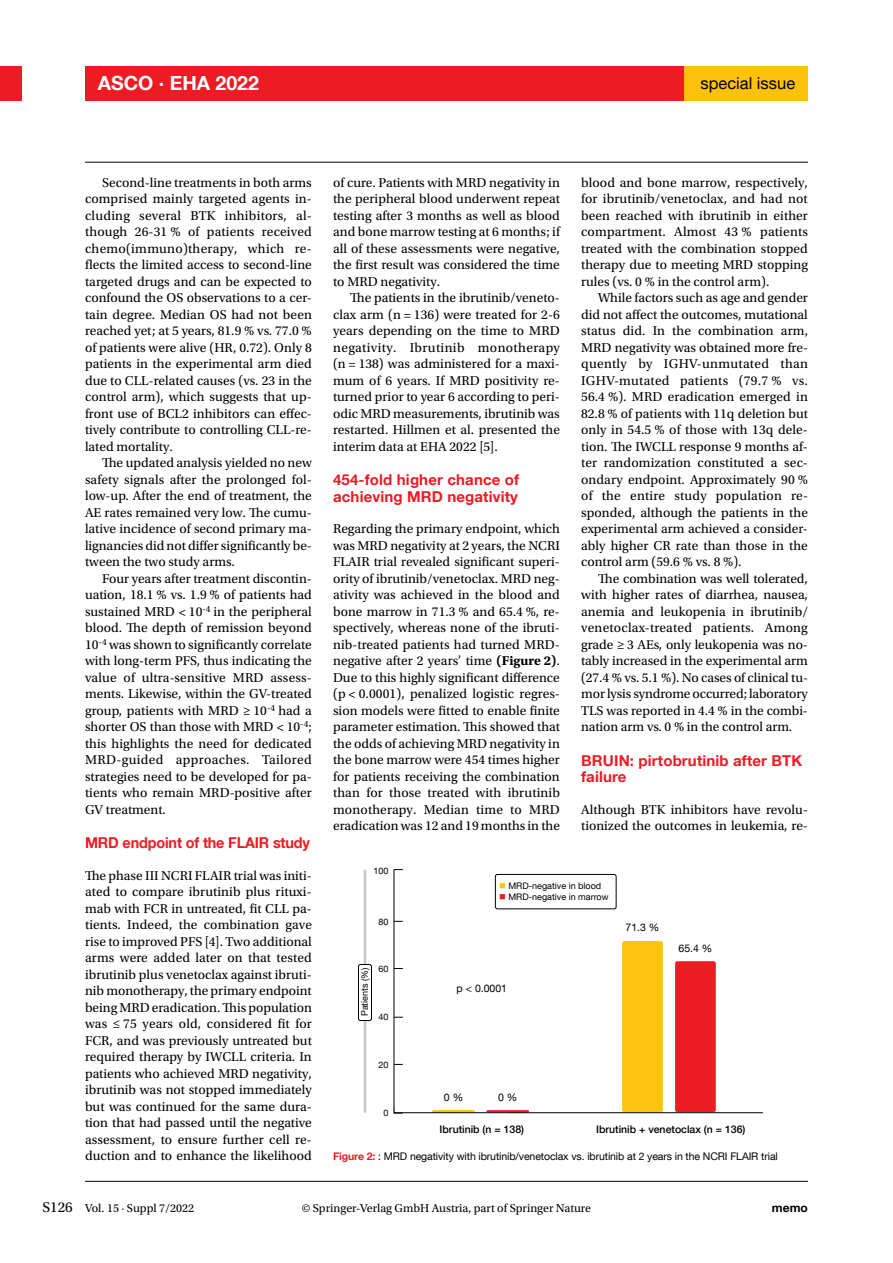
<style>
.page{position:relative;width:893px;height:1263px;background:#fff}
.page>*{position:absolute;margin:0;border:0;box-sizing:border-box;transform-origin:0 0}
.t1{font:700 19.5px "Helvetica Neue LT Com";color:#fff}
.t2{font:16.5px "Helvetica Neue LT Com Roman 2";color:#000}
.t3{font:700 15px/16.5px "Helvetica Neue LT Com";letter-spacing:.01em;color:#ed1b23}
.t4{font:700 15px "Helvetica Neue LT Com";letter-spacing:-.01em;color:#ed1b23;scale:.96 1}
.t5{font:13.5px/16.5px "Utopia Std";color:#000;text-align:justify}
.t6{font:12px "Utopia Std Regular 2";color:#000}
.t7{font:12px "Utopia Std";color:#000}
.t8{font:700 12px "Helvetica Neue LT Com";color:#000}
.t9{font:10.5px "Helvetica Neue LT Com";letter-spacing:-.01em;color:#000}
.t10{font:500 10.5px "Helvetica Neue LT Com";color:#000}
.t11{font:10.5px "Helvetica Neue LT Com Roman 2";color:#000}
.t12{font:9px "Helvetica Neue LT Com Roman 2";color:#000}
.s1{font-weight:700}
.s2{color:#ffc20e}
.s3{color:#ed1d24}
.s4{font-weight:700;color:#ed1b23}
.s5{font-size:15px}
</style>
<div class="page">
<div style="left:0;top:66px;width:21px;height:34px;background:#ed1b23"></div>
<div style="left:85px;top:66px;width:723px;height:34px;background:#ed1b23"></div>
<hr style="left:85px;top:162px;width:723px;height:1px;background:#000">
<hr style="left:85px;top:1181px;width:723px;height:1px;background:#000">
<div style="left:685px;top:66px;width:123px;height:34px;background:#ffc20c"></div>
<hr style="left:364px;top:869px;width:2px;height:243px;background:#c7c8ca">
<div style="left:358px;top:964px;width:13px;height:56px;background:#fff;border-radius:2px"></div>
<div style="left:358px;top:964px;width:14px;height:57px;border:1px solid #000;border-radius:2px"></div>
<hr style="left:394px;top:869px;width:1px;height:244px;background:#000">
<svg style="left:394px;top:1107px;width:9px;height:7px"></svg>
<svg style="left:432px;top:1110px;width:43px;height:2px"></svg>
<div style="left:675px;top:961px;width:41px;height:151px;background:#ed1d24;border-radius:2px"></div>
<svg style="left:486px;top:1110px;width:43px;height:2px"></svg>
<div style="left:622px;top:941px;width:41px;height:171px;background:#ffc20e;border-radius:2px"></div>
<div style="left:495px;top:874px;width:121px;height:35px;border:1px solid #000;border-radius:2px"></div>
<hr style="left:394px;top:1112px;width:369px;height:1px;background:#000">
<h1 class="t1" style="left:98px;top:71px;width:163px">ASCO · EHA 2022</h1>
<p class="t2" style="left:700px;top:73px;width:96px">special issue</p>
<p class="t5" style="left:85px;top:174px;width:228px;text-indent:17px">Second-line treatments in both arms comprised mainly targeted agents in&shy;cluding several BTK inhibitors, al&shy;though 26-31 % of patients received chemo(immuno)therapy, which re&shy;flects the limited access to second-line targeted drugs and can be expected to confound the OS observations to a cer&shy;tain degree. Median OS had not been reached yet; at 5 years, 81.9 % vs. 77.0 % of patients were alive (HR, 0.72). Only 8 patients in the experimental arm died due to CLL-related causes (vs. 23 in the control arm), which suggests that up&shy;front use of BCL2 inhibitors can effec&shy;tively contribute to controlling CLL-re&shy;lated mortality.</p>
<p class="t5" style="left:85px;top:455px;width:228px;text-indent:17px">The updated analysis yielded no new safety signals after the prolonged fol&shy;low-up. After the end of treatment, the AE rates remained very low. The cumu&shy;lative incidence of second primary ma&shy;lignancies did not differ significantly be&shy;tween the two study arms.</p>
<p class="t5" style="left:85px;top:570px;width:228px;text-indent:17px">Four years after treatment discontin&shy;uation, 18.1 % vs. 1.9 % of patients had sustained MRD &lt; 10<sup>-4</sup> in the peripheral blood. The depth of remission beyond 10<sup>-4</sup> was shown to significantly correlate with long-term PFS, thus indicating the value of ultra-sensitive MRD assess&shy;ments. Likewise, within the GV-treated group, patients with MRD ≥ 10<sup>-4</sup> had a shorter OS than those with MRD &lt; 10<sup>-4</sup>; this highlights the need for dedicated MRD-guided approaches. Tailored strategies need to be developed for pa&shy;tients who remain MRD-positive after GV treatment.</p>
<p class="t4" style="left:85px;top:833px;width:236px">MRD endpoint of the FLAIR study</p>
<p class="t5" style="left:85px;top:867px;width:228px">The phase III NCRI FLAIR trial was initi&shy;ated to compare ibrutinib plus rituxi&shy;mab with FCR in untreated, fit CLL pa&shy;tients. Indeed, the combination gave rise to improved PFS [4]. Two additional arms were added later on that tested ibrutinib plus venetoclax against ibruti&shy;nib monotherapy, the primary endpoint being MRD eradication. This population was ≤ 75 years old, considered fit for FCR, and was previously untreated but required therapy by IWCLL criteria. In patients who achieved MRD negativity, ibrutinib was not stopped immediately but was continued for the same dura&shy;tion that had passed until the negative assessment, to ensure further cell re&shy;duction and to enhance the likelihood</p>
<p class="t5" style="left:333px;top:174px;width:228px">of cure. Patients with MRD negativity in the peripheral blood underwent repeat testing after 3 months as well as blood and bone marrow testing at 6 months; if all of these assessments were negative, the first result was considered the time to MRD negativity.</p>
<p class="t5" style="left:333px;top:290px;width:228px;text-indent:17px">The patients in the ibrutinib/veneto&shy;clax arm (n = 136) were treated for 2-6 years depending on the time to MRD negativity. Ibrutinib monotherapy (n = 138) was administered for a maxi&shy;mum of 6 years. If MRD positivity re&shy;turned prior to year 6 according to peri&shy;odic MRD measurements, ibrutinib was restarted. Hillmen et al. presented the interim data at EHA 2022 [5].</p>
<p class="t3" style="left:333px;top:471px;width:188px">454-fold higher chance of achieving MRD negativity</p>
<p class="t5" style="left:333px;top:521px;width:228px">Regarding the primary endpoint, which was MRD negativity at 2 years, the NCRI FLAIR trial revealed significant superi&shy;ority of ibrutinib/venetoclax. MRD neg&shy;ativity was achieved in the blood and bone marrow in 71.3 % and 65.4 %, re&shy;spectively, whereas none of the ibruti&shy;nib-treated patients had turned MRD&shy;negative after 2 years’ time <span class="s1">(Figure 2)</span>.<br>Due to this highly significant difference (p &lt; 0.0001), penalized logistic regres&shy;sion models were fitted to enable finite parameter estimation. This showed that the odds of achieving MRD negativity in the bone marrow were 454 times higher for patients receiving the combination than for those treated with ibrutinib monotherapy. Median time to MRD eradication was 12 and 19 months in the</p>
<p class="t12" style="left:373px;top:865px;width:17px">100</p>
<p class="t5" style="left:581px;top:174px;width:228px">blood and bone marrow, respectively, for ibrutinib/venetoclax, and had not been reached with ibrutinib in either compartment. Almost 43 % patients treated with the combination stopped therapy due to meeting MRD stopping rules (vs. 0 % in the control arm).</p>
<p class="t5" style="left:581px;top:290px;width:228px;text-indent:17px">While factors such as age and gender did not affect the outcomes, mutational status did. In the combination arm, MRD negativity was obtained more fre&shy;quently by IGHV-unmutated than IGHV-mutated patients (79.7 % vs.<br>56.4 %). MRD eradication emerged in 82.8 % of patients with 11q deletion but only in 54.5 % of those with 13q dele&shy;tion. The IWCLL response 9 months af&shy;ter randomization constituted a sec&shy;ondary endpoint. Approximately 90 % of the entire study population re&shy;sponded, although the patients in the experimental arm achieved a consider&shy;ably higher CR rate than those in the control arm (59.6 % vs. 8 %).</p>
<p class="t5" style="left:581px;top:570px;width:228px;text-align:left;text-indent:17px">The combination was well tolerated, with higher rates of diarrhea, nausea, anemia and leukopenia in ibrutinib/ venetoclax-treated patients. Among grade ≥ 3 AEs, only leukopenia was no&shy;tably increased in the experimental arm (27.4 % vs. 5.1 %). No cases of clinical tu&shy;mor lysis syndrome occurred; laboratory TLS was reported in 4.4 % in the combi&shy;nation arm vs. 0 % in the control arm.</p>
<p class="t3" style="left:581px;top:752px;width:223px">BRUIN: pirtobrutinib after BTK failure</p>
<p class="t5" style="left:581px;top:801px;width:228px">Although BTK inhibitors have revolu&shy;tionized the outcomes in leukemia, re-</p>
<p class="t12" style="left:378px;top:916px;width:12px">80</p>
<p class="t12" style="left:359px;top:1016px;width:50px;rotate:-90deg">Patients (%)</p>
<p class="t12" style="left:378px;top:963px;width:12px">60</p>
<p class="t12" style="left:378px;top:1012px;width:12px">40</p>
<p class="t12" style="left:378px;top:1059px;width:12px">20</p>
<p class="t12" style="left:383px;top:1107px;width:7px">0</p>
<p class="t12" style="left:499px;top:881px;width:104px"><span class="s2">■</span> MRD-negative in blood</p>
<p class="t12" style="left:499px;top:891px;width:111px"><span class="s3">■</span> MRD-negative in marrow</p>
<p class="t11" style="left:626px;top:921px;width:35px">71.3 %</p>
<p class="t11" style="left:457px;top:982px;width:52px">p &lt; 0.0001</p>
<p class="t11" style="left:678px;top:942px;width:35px">65.4 %</p>
<p class="t11" style="left:444px;top:1091px;width:21px">0 %</p>
<p class="t11" style="left:498px;top:1091px;width:21px">0 %</p>
<p class="t10" style="left:440px;top:1123px;width:86px">Ibrutinib (n = 138)</p>
<p class="t10" style="left:596px;top:1123px;width:151px">Ibrutinib + venetoclax (n = 136)</p>
<p class="t9" style="left:333px;top:1150px;width:446px"><span class="s4">Figure 2:</span> : MRD negativity with ibrutinib/venetoclax vs. ibrutinib at 2 years in the NCRI FLAIR trial</p>
<p class="t7" style="left:43px;top:1201px;width:153px"><span class="s5">S126</span> Vol. 15 · Suppl 7/2022</p>
<p class="t6" style="left:302px;top:1201px;width:291px">© Springer-Verlag GmbH Austria, part of Springer Nature</p>
<p class="t8" style="left:772px;top:1200px;width:37px">memo</p>
</div>
